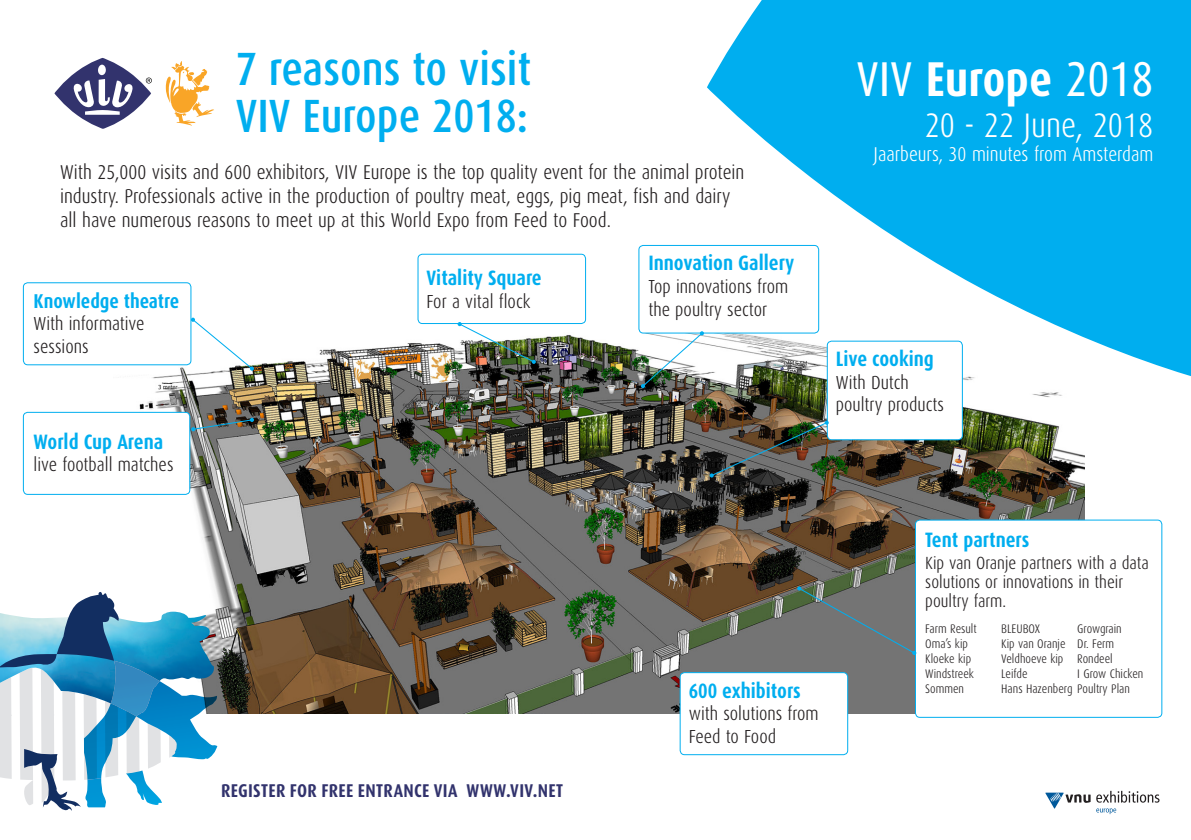
<style>
.page{position:relative;width:1191px;height:840px;background:#fff}
.page>*{position:absolute;margin:0;border:0;box-sizing:border-box;transform-origin:0 0}
.t1{font:49px "VIV Dax Condensed";color:#fff}
.t2{font:500 46.6px "VIV Dax Condensed";color:#00aeef}
.t3{font:300 34px "VIV Dax Condensed";color:#fff}
.t4{font:700 20.8px "VIV Dax Condensed";color:#00aeef}
.t5{font:300 20px/24px "VIV Dax Condensed";color:#231f20}
.t6{font:300 20px "VIV Dax Condensed";color:#fff}
.t7{font:700 20px "VIV Dax Condensed";color:#00aeef}
.t8{font:300 18.8px/22.6px "VIV Dax Condensed";color:#231f20}
.t9{font:700 18.4px "VIV Dax Condensed";letter-spacing:.02em;color:#32336d}
.t10{font:300 17.6px/19px "VIV Dax Condensed";color:#231f20}
.t11{font:300 12.4px "VIV Dax Condensed";color:#231f20}
.s1{font-weight:700}
</style>
<div class="page">
<img style="left:113px;top:282px;width:971px;height:431px">
<svg style="left:707px;top:0;width:484px;height:396px;fill:#00aeef"></svg>
<svg style="left:54px;top:58px;width:98px;height:71px"></svg>
<svg style="left:1045px;top:792px;width:45px;height:16px"></svg>
<svg style="left:1096px;top:790px;width:63px;height:12px"></svg>
<svg style="left:1096px;top:808px;width:20px;height:5px"></svg>
<div style="left:23px;top:282px;width:168px;height:82px;background:#fff;border-radius:4px"></div>
<div style="left:23px;top:282px;width:168px;height:83px;border:1px solid #00aeef;border-radius:4px"></div>
<div style="left:23px;top:412px;width:167px;height:82px;background:#fff;border-radius:4px"></div>
<div style="left:23px;top:412px;width:167px;height:82px;border:1px solid #00aeef;border-radius:4px"></div>
<div style="left:639px;top:245px;width:179px;height:88px;background:#fff;border-radius:4px"></div>
<div style="left:638px;top:245px;width:181px;height:88px;border:1px solid #00aeef;border-radius:4px"></div>
<div style="left:827px;top:341px;width:135px;height:98px;background:#fff;border-radius:4px"></div>
<div style="left:827px;top:341px;width:135px;height:99px;border:1px solid #00aeef;border-radius:4px"></div>
<div style="left:915px;top:520px;width:246px;height:197px;background:#fff;border-radius:4px"></div>
<div style="left:915px;top:519px;width:247px;height:198px;border:1px solid #00aeef;border-radius:4px"></div>
<div style="left:418px;top:254px;width:167px;height:69px;background:#fff;border-radius:4px"></div>
<div style="left:418px;top:254px;width:168px;height:69px;border:1px solid #00aeef;border-radius:4px"></div>
<div style="left:680px;top:672px;width:167px;height:82px;background:#fff;border-radius:4px"></div>
<div style="left:680px;top:672px;width:168px;height:82px;border:1px solid #00aeef;border-radius:4px"></div>
<svg style="left:0;top:591px;width:217px;height:219px"></svg>
<svg style="left:191px;top:317px;width:63px;height:53px"></svg>
<svg style="left:191px;top:417px;width:63px;height:14px"></svg>
<img style="left:457px;top:322px;width:79px;height:42px">
<svg style="left:641px;top:331px;width:63px;height:57px"></svg>
<img style="left:709px;top:420px;width:119px;height:57px">
<svg style="left:797px;top:586px;width:119px;height:68px;background:#6e7574"></svg>
<svg style="left:166px;top:61px;width:48px;height:65px"></svg>
<p class="t2" style="left:236px;top:44px;width:297px">7 reasons to visit</p>
<p class="t2" style="left:236px;top:90px;width:294px">VIV Europe 2018:</p>
<p class="t5" style="left:60px;top:160px;width:686px">With 25,000 visits and 600 exhibitors, VIV Europe is the top quality event for the animal protein industry. Professionals active in the production of poultry meat, eggs, pig meat, fish and dairy all have numerous reasons to meet up at this World Expo from Feed to Food.</p>
<p class="t7" style="left:34px;top:289px;width:147px">Knowledge theatre</p>
<p class="t8" style="left:34px;top:312px;width:112px">With informative sessions</p>
<p class="t4" style="left:34px;top:429px;width:131px">World Cup Arena</p>
<p class="t8" style="left:34px;top:453px;width:141px">live football matches</p>
<p class="t4" style="left:426px;top:266px;width:117px">Vitality Square</p>
<p class="t8" style="left:426px;top:290px;width:105px">For a vital flock</p>
<p class="t4" style="left:648px;top:251px;width:147px">Innovation Gallery</p>
<p class="t8" style="left:648px;top:275px;width:141px">Top innovations from the poultry sector</p>
<p class="t1" style="left:856px;top:53px;width:298px">VIV <span class="s1">Europe</span> 2018</p>
<p class="t3" style="left:924px;top:107px;width:230px">20 - 22 June, 2018</p>
<p class="t6" style="left:873px;top:143px;width:281px">Jaarbeurs, 30 minutes from Amsterdam</p>
<p class="t4" style="left:835px;top:347px;width:100px">Live cooking</p>
<p class="t8" style="left:835px;top:371px;width:75px">With Dutch</p>
<p class="t8" style="left:835px;top:393px;width:110px">poultry products</p>
<p class="t9" style="left:221px;top:779px;width:344px">REGISTER FOR FREE ENTRANCE VIA WWW.VIV.NET</p>
<p class="t4" style="left:688px;top:678px;width:114px">600 exhibitors</p>
<p class="t8" style="left:688px;top:702px;width:131px">with solutions from<br>Feed to Food</p>
<p class="t4" style="left:925px;top:528px;width:106px">Tent partners</p>
<p class="t10" style="left:925px;top:553px;width:225px">Kip van Oranje partners with a data solutions or innovations in their poultry farm.</p>
<p class="t11" style="left:925px;top:621px;width:53px">Farm Result</p>
<p class="t11" style="left:925px;top:636px;width:44px">Oma’s kip</p>
<p class="t11" style="left:925px;top:651px;width:47px">Kloeke kip</p>
<p class="t11" style="left:925px;top:666px;width:50px">Windstreek</p>
<p class="t11" style="left:925px;top:681px;width:40px">Sommen</p>
<p class="t11" style="left:1077px;top:621px;width:46px">Growgrain</p>
<p class="t11" style="left:1077px;top:636px;width:38px">Dr. Ferm</p>
<p class="t11" style="left:1077px;top:651px;width:37px">Rondeel</p>
<p class="t11" style="left:1077px;top:666px;width:68px">I Grow Chicken</p>
<p class="t11" style="left:1001px;top:621px;width:40px">BLEUBOX</p>
<p class="t11" style="left:1001px;top:636px;width:66px">Kip van Oranje</p>
<p class="t11" style="left:1001px;top:651px;width:64px">Veldhoeve kip</p>
<p class="t11" style="left:1001px;top:666px;width:28px">Leifde</p>
<p class="t11" style="left:1001px;top:681px;width:130px">Hans Hazenberg Poultry Plan</p>
</div>
